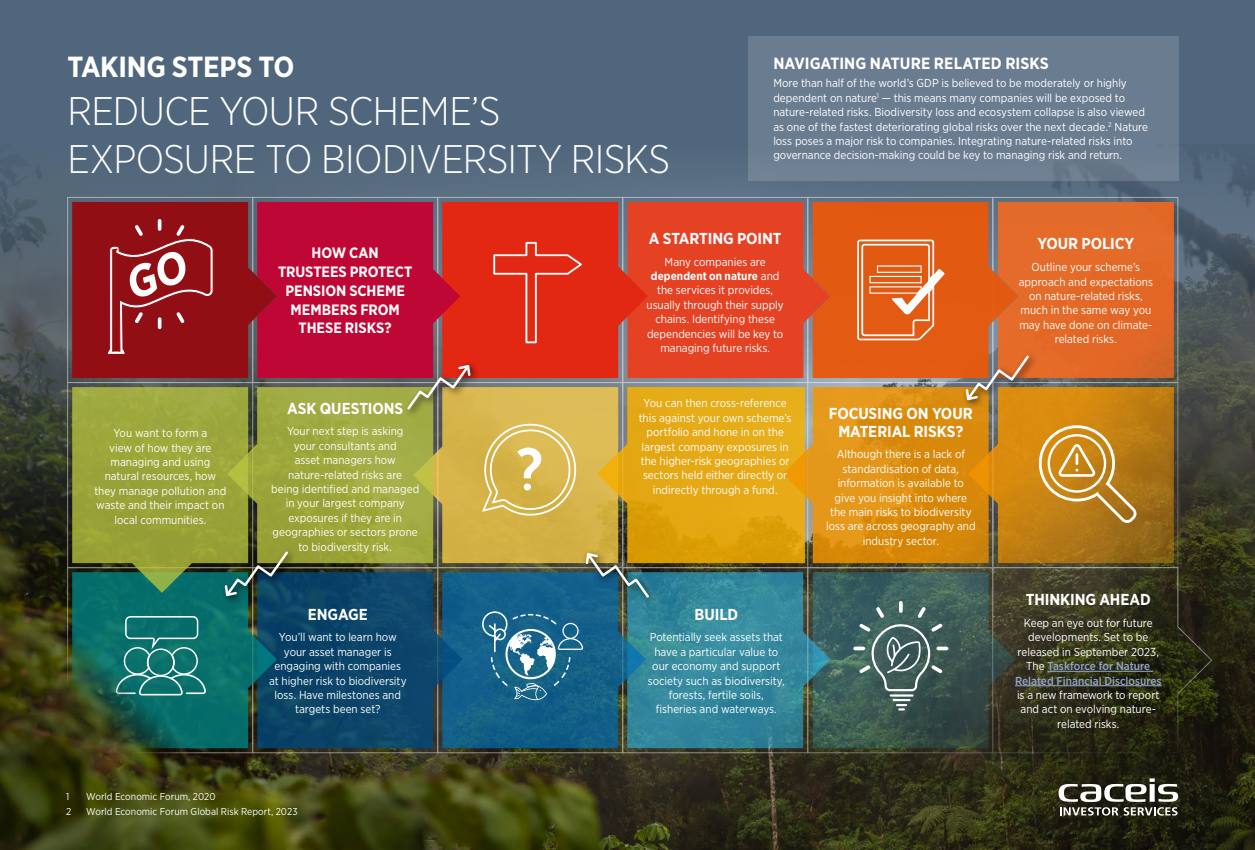
<style>
.page{position:relative;width:1255px;height:850px;background:#fff}
.page>*{position:absolute;margin:0;border:0;box-sizing:border-box;transform-origin:0 0}
.t1{font:300 39.88px/47.9px "Gotham Narrow";letter-spacing:-.02em;color:#fff}
.t2{font:700 29.12px "Gotham Narrow";letter-spacing:-.01em;color:#fff}
.t3{font:700 16.25px "Gotham Narrow";color:#fff}
.t4{font:700 15.88px/17.2px "Gotham Narrow";letter-spacing:-.005em;color:#fff;text-align:center}
.t5{font:700 15px/18.8px "Gotham Narrow";letter-spacing:-.005em;color:#fff;text-align:center}
.t6{font:11.5px/14.4px "Gotham Narrow";color:#fff;text-align:center}
.t7{font:10px "Gotham Narrow";letter-spacing:.005em;color:#fff}
.s1{font-weight:700}
.s2{font-weight:500;color:#95a4cd}
</style>
<div class="page">
<div style="left:0;top:0;width:1254px;height:850px;background:#50667c"></div>
<img style="left:0;top:145px;width:1254px;height:705px">
<div style="left:748px;top:36px;width:430px;height:144px;background:#6a7c8f"></div>
<svg style="left:1058px;top:778px;width:120px;height:37px"></svg>
<img style="left:72px;top:202px;width:1140px;height:551px">
<h2 class="t2" style="left:67px;top:48px;width:229px">TAKING STEPS TO</h2>
<h1 class="t1" style="left:67px;top:86px;width:604px">REDUCE YOUR SCHEME’S<br>EXPOSURE TO BIODIVERSITY RISKS</h1>
<h3 class="t3" style="left:773px;top:53px;width:277px">NAVIGATING NATURE RELATED RISKS</h3>
<p class="t6" style="left:773px;top:76px;width:376px;text-align:left">More than half of the world’s GDP is believed to be moderately or highly dependent on nature<sup>1</sup> — this means many companies will be exposed to nature-related risks. Biodiversity loss and ecosystem collapse is also viewed as one of the fastest deteriorating global risks over the next decade.<sup>2</sup> Nature loss poses a major risk to companies. Integrating nature-related risks into governance decision-making could be key to managing risk and return.</p>
<p class="t6" style="left:94px;top:426px;width:133px">You want to form a<br>view of how they are managing and using natural resources, how they manage pollution and waste and their impact on local communities.</p>
<h3 class="t5" style="left:278px;top:244px;width:136px">HOW CAN<br>TRUSTEES PROTECT<br>PENSION SCHEME<br>MEMBERS FROM<br>THESE RISKS?</h3>
<h3 class="t4" style="left:287px;top:399px;width:118px">ASK QUESTIONS</h3>
<p class="t6" style="left:271px;top:424px;width:149px">Your next step is asking<br>your consultants and<br>asset managers how nature-related risks are<br>being identified and managed in your largest company exposures if they are in geographies or sectors prone to biodiversity risk.</p>
<h3 class="t4" style="left:308px;top:605px;width:62px">ENGAGE</h3>
<p class="t6" style="left:269px;top:630px;width:139px">You’ll want to learn how your asset manager is engaging with companies at higher risk to biodiversity loss. Have milestones and targets been set?</p>
<p class="t7" style="left:66px;top:790px;width:5px">1</p>
<p class="t7" style="left:86px;top:790px;width:131px">World Economic Forum, 2020</p>
<p class="t7" style="left:66px;top:805px;width:7px">2</p>
<p class="t7" style="left:86px;top:805px;width:213px">World Economic Forum Global Risk Report, 2023</p>
<h3 class="t4" style="left:648px;top:230px;width:134px">A STARTING POINT</h3>
<p class="t6" style="left:646px;top:254px;width:139px">Many companies are <span class="s1">dependent on nature</span> and the services it provides, usually through their supply chains. Identifying these dependencies will be key to managing future risks.</p>
<p class="t6" style="left:638px;top:396px;width:154px">You can then cross-reference this against your own scheme’s portfolio and hone in on the largest company exposures in the higher-risk geographies or sectors held either directly or indirectly through a fund.</p>
<h3 class="t4" style="left:694px;top:605px;width:45px">BUILD</h3>
<p class="t6" style="left:648px;top:630px;width:138px">Potentially seek assets that have a particular value to our economy and support society such as biodiversity, forests, fertile soils, fisheries and waterways.</p>
<h3 class="t4" style="left:829px;top:405px;width:145px">FOCUSING ON YOUR<br>MATERIAL RISKS?</h3>
<p class="t6" style="left:826px;top:447px;width:151px">Although there is a lack of standardisation of data, information is available to give you insight into where the main risks to biodiversity loss are across geography and industry sector.</p>
<h3 class="t4" style="left:1037px;top:235px;width:98px">YOUR POLICY</h3>
<p class="t6" style="left:1018px;top:260px;width:136px">Outline your scheme’s approach and expectations on nature-related risks, much in the same way you may have done on climate&shy;related risks.</p>
<h3 class="t4" style="left:1025px;top:591px;width:126px">THINKING AHEAD</h3>
<p class="t6" style="left:1014px;top:615px;width:148px">Keep an eye out for future developments. Set to be released in September 2023,<br>The <span class="s2">Taskforce for Nature<br>Related Financial Disclosures</span></p>
<p class="t6" style="left:1016px;top:687px;width:144px">is a new framework to report and act on evolving nature&shy;related risks.</p>
</div>
